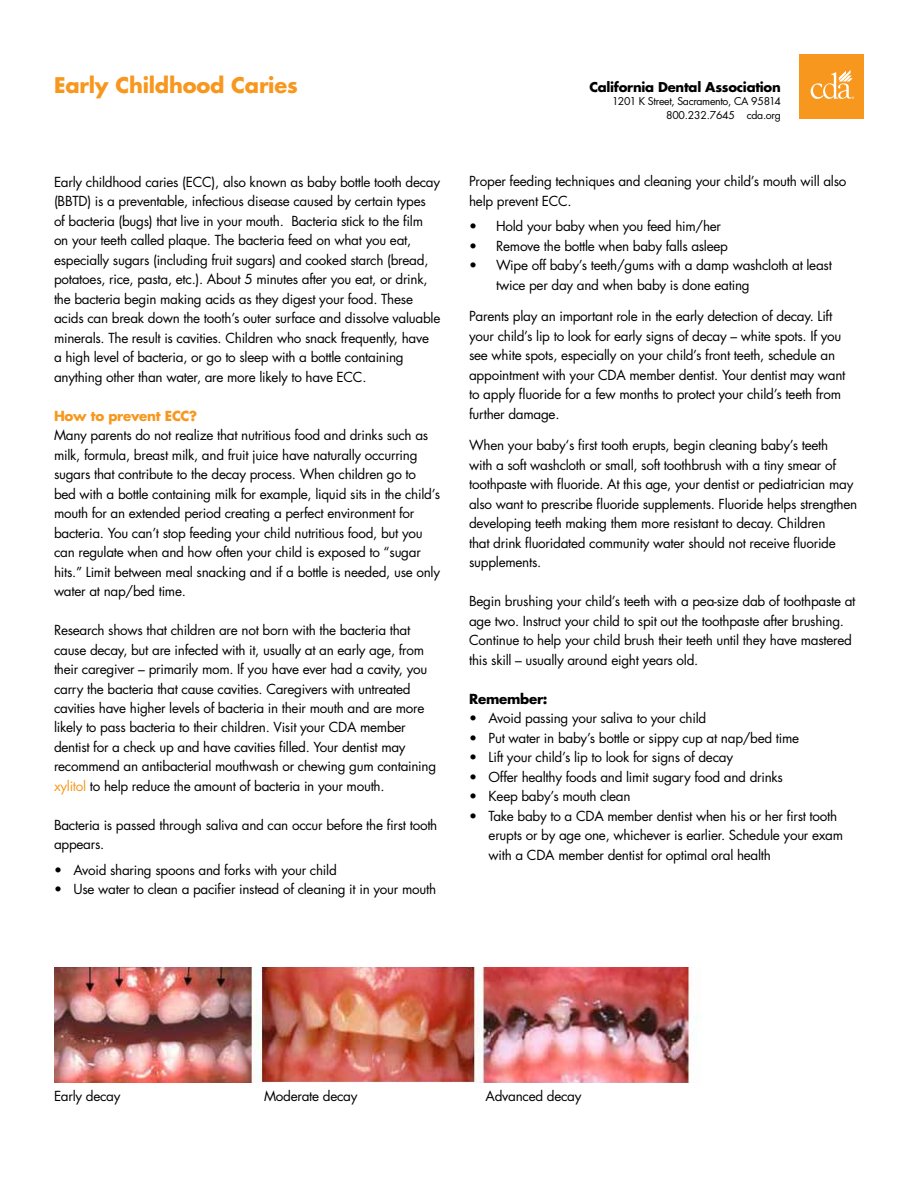
<style>
.page{position:relative;width:918px;height:1188px;background:#fff}
.page>*{position:absolute;margin:0;border:0;box-sizing:border-box;transform-origin:0 0}
.t1{font:700 21px "Futura Std";letter-spacing:-.01em;color:#f8971d}
.t2{font:13.5px/19.5px "Futura Std";letter-spacing:-.02em;color:#000}
.t3{font:700 13.5px "Futura Std";letter-spacing:-.02em;color:#f8971d}
.t4{font:700 13.5px "Futura Std";letter-spacing:-.02em;color:#000}
.t5{font:700 13.2px "Futura Std";letter-spacing:-.02em;color:#000}
.t6{font:10.5px/13.5px "Futura Std";letter-spacing:-.03em;color:#000;text-align:right}
.t7{font:3.3px "Arial";color:#fff}
.s1{color:#f8971d}
</style>
<div class="page">
<div style="left:799px;top:54px;width:65px;height:65px;background:#f8971d"></div>
<svg style="left:811px;top:70px;width:42px;height:29px"></svg>
<img style="left:54px;top:968px;width:643px;height:114px">
<h1 class="t1" style="left:54px;top:75px;width:245px">Early Childhood Caries</h1>
<p class="t2" style="left:54px;top:173px;width:388px">Early childhood caries (ECC), also known as baby bottle tooth decay (BBTD) is a preventable, infectious disease caused by certain types<br>of bacteria (bugs) that live in your mouth. Bacteria stick to the flm on your teeth called plaque. The bacteria feed on what you eat, especially sugars (including fruit sugars) and cooked starch (bread, potatoes, rice, pasta, etc.). About 5 minutes after you eat, or drink, the bacteria begin making acids as they digest your food. These acids can break down the tooth’s outer surface and dissolve valuable minerals. The result is cavities. Children who snack frequently, have<br>a high level of bacteria, or go to sleep with a bottle containing anything other than water, are more likely to have ECC.</p>
<p class="t3" style="left:54px;top:409px;width:145px">How to prevent ECC?</p>
<p class="t2" style="left:54px;top:426px;width:388px">Many parents do not realize that nutritious food and drinks such as milk, formula, breast milk, and fruit juice have naturally occurring sugars that contribute to the decay process. When children go to bed with a bottle containing milk for example, liquid sits in the child’s mouth for an extended period creating a perfect environment for bacteria. You can’t stop feeding your child nutritious food, but you can regulate when and how often your child is exposed to “sugar hits.” Limit between meal snacking and if a bottle is needed, use only water at nap/bed time.</p>
<p class="t2" style="left:54px;top:621px;width:384px">Research shows that children are not born with the bacteria that cause decay, but are infected with it, usually at an early age, from their caregiver – primarily mom. If you have ever had a cavity, you carry the bacteria that cause cavities. Caregivers with untreated cavities have higher levels of bacteria in their mouth and are more likely to pass bacteria to their children. Visit your CDA member dentist for a check up and have cavities flled. Your dentist may recommend an antibacterial mouthwash or chewing gum containing <span class="s1">xylitol</span> to help reduce the amount of bacteria in your mouth.</p>
<p class="t2" style="left:54px;top:816px;width:385px">Bacteria is passed through saliva and can occur before the frst tooth appears.</p>
<p class="t2" style="left:54px;top:861px;width:284px">• Avoid sharing spoons and forks with your child</p>
<p class="t2" style="left:54px;top:881px;width:384px">• Use water to clean a pacifer instead of cleaning it in your mouth</p>
<p class="t5" style="left:589px;top:80px;width:193px">California Dental Association</p>
<p class="t6" style="left:612px;top:96px;width:170px">1201 K Street, Sacramento, CA 95814<br>800.232.7645 cda.org</p>
<p class="t7" style="left:852px;top:96px;width:4px">®</p>
<p class="t2" style="left:469px;top:173px;width:379px">Proper feeding techniques and cleaning your child’s mouth will also help prevent ECC.</p>
<p class="t2" style="left:469px;top:218px;width:254px">• Hold your baby when you feed him/her</p>
<p class="t2" style="left:469px;top:237px;width:260px">• Remove the bottle when baby falls asleep</p>
<p class="t2" style="left:496px;top:257px;width:337px;text-indent:-27px">• Wipe off baby’s teeth/gums with a damp washcloth at least twice per day and when baby is done eating</p>
<p class="t2" style="left:469px;top:308px;width:378px">Parents play an important role in the early detection of decay. Lift your child’s lip to look for early signs of decay – white spots. If you see white spots, especially on your child’s front teeth, schedule an appointment with your CDA member dentist. Your dentist may want to apply fuoride for a few months to protect your child’s teeth from further damage.</p>
<p class="t2" style="left:469px;top:437px;width:390px">When your baby‘s frst tooth erupts, begin cleaning baby’s teeth<br>with a soft washcloth or small, soft toothbrush with a tiny smear of toothpaste with fuoride. At this age, your dentist or pediatrician may also want to prescribe fuoride supplements. Fluoride helps strengthen developing teeth making them more resistant to decay. Children<br>that drink fuoridated community water should not receive fuoride supplements.</p>
<p class="t2" style="left:469px;top:593px;width:388px">Begin brushing your child’s teeth with a pea-size dab of toothpaste at age two. Instruct your child to spit out the toothpaste after brushing.<br>Continue to help your child brush their teeth until they have mastered this skill – usually around eight years old.</p>
<p class="t4" style="left:469px;top:693px;width:80px">Remember:</p>
<p class="t2" style="left:469px;top:710px;width:239px">• Avoid passing your saliva to your child</p>
<p class="t2" style="left:469px;top:729px;width:332px">• Put water in baby’s bottle or sippy cup at nap/bed time</p>
<p class="t2" style="left:469px;top:749px;width:265px">• Lift your child’s lip to look for signs of decay</p>
<p class="t2" style="left:469px;top:768px;width:315px">• Offer healthy foods and limit sugary food and drinks</p>
<p class="t2" style="left:469px;top:788px;width:163px">• Keep baby’s mouth clean</p>
<p class="t2" style="left:489px;top:807px;width:356px;text-indent:-19px">• Take baby to a CDA member dentist when his or her frst tooth erupts or by age one, whichever is earlier. Schedule your exam with a CDA member dentist for optimal oral health</p>
<p class="t2" style="left:54px;top:1087px;width:68px">Early decay</p>
<p class="t2" style="left:264px;top:1087px;width:95px">Moderate decay</p>
<p class="t2" style="left:486px;top:1087px;width:97px">Advanced decay</p>
</div>
